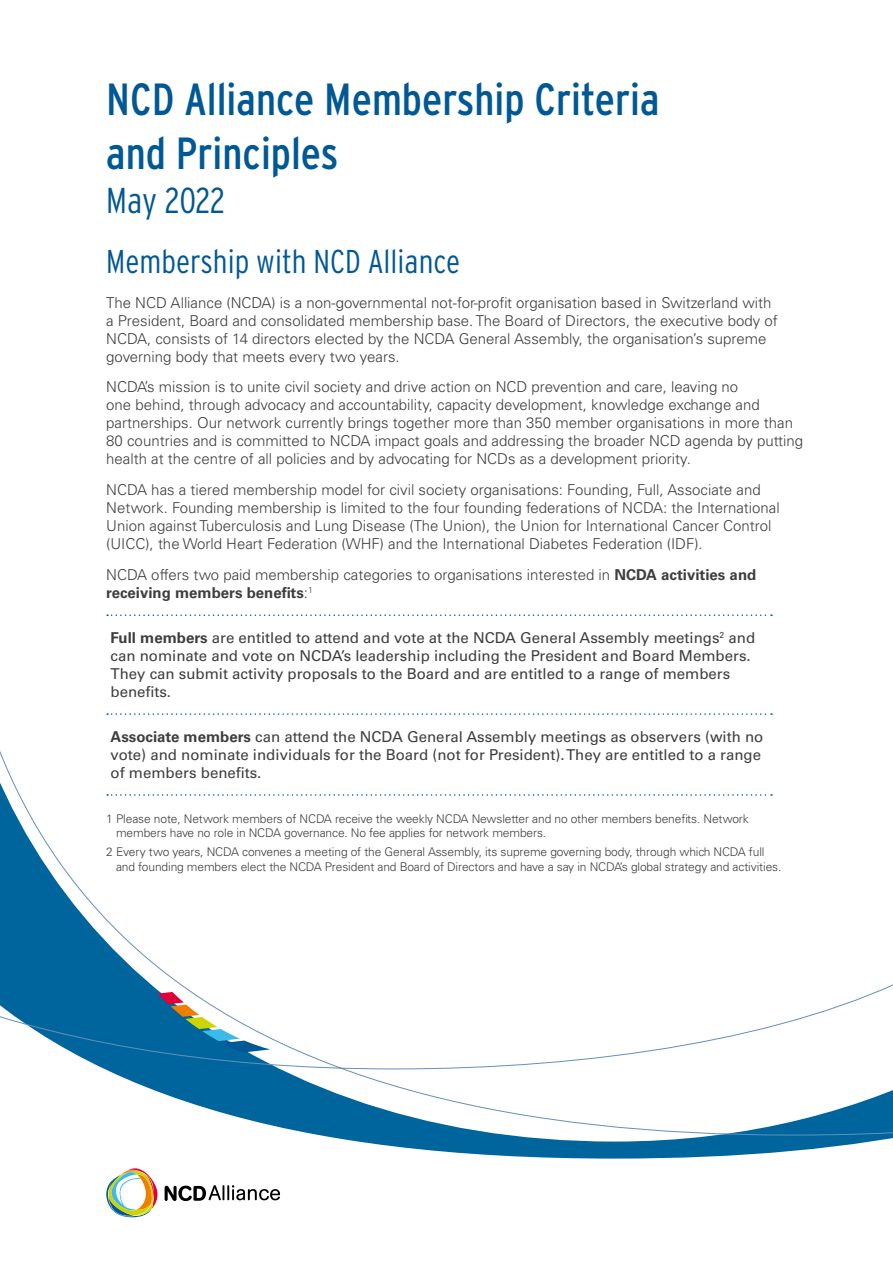
<style>
.page{position:relative;width:893px;height:1263px;background:#fff}
.page>*{position:absolute;margin:0;border:0;box-sizing:border-box;transform-origin:0 0}
.t1{font:condensed 45px/54px "Interstate";color:#005895}
.TIT_02{font:300 condensed 36px "Interstate";letter-spacing:-.01em;color:#005895}
.TIT_02-2{font:300 condensed 33px "Interstate";color:#005895}
.TXT_sin{font:300 15px/18px "Univers LT Std";color:#3e3d40}
.TXT_sin-2{font:15px/18px "Univers LT Std";color:#3e3d40}
.TXT_sin-3{font:300 12px/14.4px "Univers LT Std";letter-spacing:-.01em;color:#3e3d40}
.s1{font-weight:700}
</style>
<div class="page">
<svg style="left:106px;top:1168px;width:52px;height:49px"></svg>
<svg style="left:165px;top:1185px;width:115px;height:16px"></svg>
<svg style="left:324px;top:1136px;width:569px;height:22px;fill:#00649d"></svg>
<svg style="left:0;top:614px;width:893px;height:522px"></svg>
<svg style="left:158px;top:992px;width:112px;height:61px"></svg>
<svg style="left:107px;top:614px;width:665px;height:2px"></svg>
<svg style="left:107px;top:713px;width:665px;height:2px"></svg>
<svg style="left:107px;top:794px;width:665px;height:2px"></svg>
<p class="t1" style="left:106px;top:72px;width:555px">NCD Alliance Membership Criteria and Principles</p>
<p class="TIT_02" style="left:106px;top:180px;width:120px">May 2022</p>
<p class="TIT_02-2" style="left:106px;top:242px;width:355px">Membership with NCD Alliance</p>
<p class="TXT_sin" style="left:106px;top:293px;width:673px">The NCD Alliance (NCDA) is a non-governmental not-for-profit organisation based in Switzerland with a President, Board and consolidated membership base. The Board of Directors, the executive body of NCDA, consists of 14 directors elected by the NCDA General Assembly, the organisation’s supreme governing body that meets every two years.</p>
<p class="TXT_sin" style="left:106px;top:378px;width:698px">NCDA’s mission is to unite civil society and drive action on NCD prevention and care, leaving no<br>one behind, through advocacy and accountability, capacity development, knowledge exchange and partnerships. Our network currently brings together more than 350 member organisations in more than 80 countries and is committed to NCDA impact goals and addressing the broader NCD agenda by putting health at the centre of all policies and by advocating for NCDs as a development priority.</p>
<p class="TXT_sin" style="left:106px;top:481px;width:675px">NCDA has a tiered membership model for civil society organisations: Founding, Full, Associate and Network. Founding membership is limited to the four founding federations of NCDA: the International Union against Tuberculosis and Lung Disease (The Union), the Union for International Cancer Control (UICC), the World Heart Federation (WHF) and the International Diabetes Federation (IDF).</p>
<p class="TXT_sin" style="left:106px;top:565px;width:651px">NCDA offers two paid membership categories to organisations interested in <span class="s1">NCDA activities and receiving members benefits</span>:<sup>1</sup></p>
<p class="TXT_sin-2" style="left:111px;top:629px;width:646px"><span class="s1">Full members</span> are entitled to attend and vote at the NCDA General Assembly meetings<sup>2</sup> and can nominate and vote on NCDA’s leadership including the President and Board Members.<br>They can submit activity proposals to the Board and are entitled to a range of members benefits.</p>
<p class="TXT_sin-2" style="left:111px;top:728px;width:654px"><span class="s1">Associate members</span> can attend the NCDA General Assembly meetings as observers (with no vote) and nominate individuals for the Board (not for President). They are entitled to a range of members benefits.</p>
<p class="TXT_sin-3" style="left:116px;top:811px;width:634px;text-indent:-10px">1 Please note, Network members of NCDA receive the weekly NCDA Newsletter and no other members benefits. Network members have no role in NCDA governance. No fee applies for network members.</p>
<p class="TXT_sin-3" style="left:116px;top:845px;width:667px;text-indent:-10px">2 Every two years, NCDA convenes a meeting of the General Assembly, its supreme governing body, through which NCDA full and founding members elect the NCDA President and Board of Directors and have a say in NCDA’s global strategy and activities.</p>
</div>
